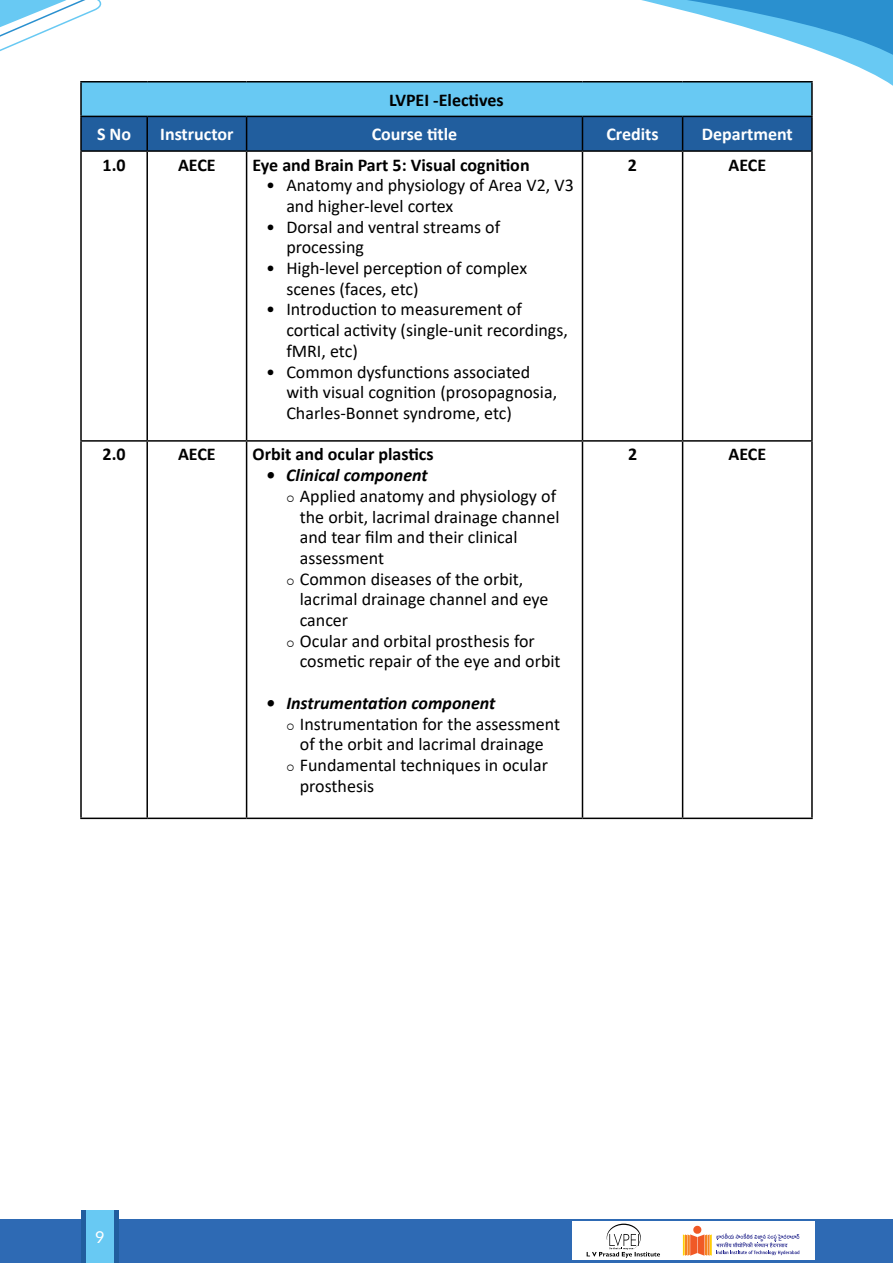
<style>
.page{position:relative;width:893px;height:1263px;background:#fff}
.page>*{position:absolute;margin:0;border:0;box-sizing:border-box;transform-origin:0 0}
.t1{font:18px/20.7px "Calibri";color:#000}
.t2{font:700 18px "Calibri";color:#000}
.t3{font:italic 700 18px "Calibri";color:#000}
.t4{font:700 18px "Calibri";color:#fff}
.t5{font:16.5px "Lato";color:#fff}
</style>
<div class="page">
<div style="left:81px;top:82px;width:731px;height:34px;background:#68c9f3"></div>
<div style="left:82px;top:117px;width:729px;height:33px;background:#215e9e"></div>
<hr style="left:80px;top:81px;width:67px;height:2px;background:#000">
<hr style="left:80px;top:82px;width:2px;height:34px;background:#000">
<hr style="left:147px;top:81px;width:100px;height:2px;background:#000">
<hr style="left:247px;top:81px;width:335px;height:2px;background:#000">
<hr style="left:811px;top:82px;width:2px;height:34px;background:#000">
<hr style="left:80px;top:116px;width:67px;height:1px;background:#000">
<hr style="left:80px;top:117px;width:2px;height:33px;background:#000">
<hr style="left:147px;top:116px;width:100px;height:1px;background:#000">
<hr style="left:146px;top:117px;width:2px;height:33px;background:#000">
<hr style="left:247px;top:116px;width:335px;height:1px;background:#000">
<hr style="left:246px;top:117px;width:1px;height:33px;background:#000">
<hr style="left:582px;top:116px;width:101px;height:1px;background:#000">
<hr style="left:582px;top:117px;width:1px;height:33px;background:#000">
<hr style="left:683px;top:116px;width:130px;height:1px;background:#000">
<hr style="left:682px;top:117px;width:1px;height:33px;background:#000">
<hr style="left:811px;top:117px;width:2px;height:33px;background:#000">
<hr style="left:80px;top:150px;width:67px;height:2px;background:#000">
<hr style="left:80px;top:152px;width:2px;height:288px;background:#000">
<hr style="left:147px;top:150px;width:100px;height:2px;background:#000">
<hr style="left:146px;top:152px;width:2px;height:288px;background:#000">
<hr style="left:247px;top:150px;width:335px;height:2px;background:#000">
<hr style="left:246px;top:152px;width:1px;height:288px;background:#000">
<hr style="left:582px;top:150px;width:101px;height:2px;background:#000">
<hr style="left:582px;top:152px;width:1px;height:288px;background:#000">
<hr style="left:683px;top:150px;width:130px;height:2px;background:#000">
<hr style="left:682px;top:152px;width:1px;height:288px;background:#000">
<hr style="left:811px;top:152px;width:2px;height:288px;background:#000">
<hr style="left:80px;top:440px;width:67px;height:2px;background:#000">
<hr style="left:80px;top:442px;width:2px;height:375px;background:#000">
<hr style="left:147px;top:440px;width:100px;height:2px;background:#000">
<hr style="left:146px;top:442px;width:2px;height:375px;background:#000">
<hr style="left:247px;top:440px;width:335px;height:2px;background:#000">
<hr style="left:246px;top:442px;width:1px;height:375px;background:#000">
<hr style="left:582px;top:440px;width:101px;height:2px;background:#000">
<hr style="left:582px;top:442px;width:1px;height:375px;background:#000">
<hr style="left:683px;top:440px;width:130px;height:2px;background:#000">
<hr style="left:682px;top:442px;width:1px;height:375px;background:#000">
<hr style="left:811px;top:442px;width:2px;height:375px;background:#000">
<hr style="left:80px;top:817px;width:67px;height:2px;background:#000">
<hr style="left:147px;top:817px;width:100px;height:2px;background:#000">
<hr style="left:247px;top:817px;width:335px;height:2px;background:#000">
<hr style="left:582px;top:817px;width:101px;height:2px;background:#000">
<hr style="left:683px;top:817px;width:130px;height:2px;background:#000">
<div style="left:0;top:1219px;width:893px;height:44px;background:#2e6ab4"></div>
<div style="left:572px;top:1221px;width:242px;height:39px;background:#fff"></div>
<div style="left:81px;top:1210px;width:38px;height:52px;background:#215e9e"></div>
<svg style="left:552px;top:0;width:341px;height:105px"></svg>
<svg style="left:0;top:0;width:102px;height:52px"></svg>
<div style="left:86px;top:1210px;width:28px;height:52px;background:#68c9f3"></div>
<svg style="left:683px;top:1226px;width:116px;height:30px"></svg>
<svg style="left:587px;top:1223px;width:73px;height:35px"></svg>
<p class="t2" style="left:389px;top:87px;width:116px">LVPEI -Electives</p>
<p class="t4" style="left:97px;top:122px;width:36px">S No</p>
<p class="t4" style="left:160px;top:122px;width:75px">Instructor</p>
<p class="t4" style="left:372px;top:122px;width:87px">Course title</p>
<p class="t4" style="left:606px;top:122px;width:54px">Credits</p>
<p class="t4" style="left:702px;top:122px;width:93px">Department</p>
<p class="t2" style="left:103px;top:152px;width:25px">1.0</p>
<p class="t2" style="left:178px;top:152px;width:39px">AECE</p>
<p class="t2" style="left:253px;top:152px;width:279px">Eye and Brain Part 5: Visual cognition</p>
<p class="t1" style="left:286px;top:174px;width:289px;text-indent:-20px">• Anatomy and physiology of Area V2, V3 and higher-level cortex</p>
<p class="t1" style="left:286px;top:216px;width:215px;text-indent:-20px">• Dorsal and ventral streams of processing</p>
<p class="t1" style="left:286px;top:257px;width:242px;text-indent:-20px">• High-level perception of complex scenes (faces, etc)</p>
<p class="t1" style="left:286px;top:299px;width:283px;text-indent:-20px">• Introduction to measurement of cortical activity (single-unit recordings, fMRI, etc)</p>
<p class="t1" style="left:286px;top:361px;width:272px;text-indent:-20px">• Common dysfunctions associated with visual cognition (prosopagnosia,<br>Charles-Bonnet syndrome, etc)</p>
<p class="t2" style="left:628px;top:152px;width:11px">2</p>
<p class="t2" style="left:728px;top:152px;width:39px">AECE</p>
<p class="t2" style="left:103px;top:442px;width:25px">2.0</p>
<p class="t2" style="left:178px;top:442px;width:39px">AECE</p>
<p class="t2" style="left:253px;top:442px;width:183px">Orbit and ocular plastics</p>
<p class="t3" style="left:266px;top:462px;width:163px">• Clinical component</p>
<p class="t1" style="left:300px;top:485px;width:262px">Applied anatomy and physiology of the orbit, lacrimal drainage channel and tear film and their clinical assessment<br>Common diseases of the orbit, lacrimal drainage channel and eye cancer<br>Ocular and orbital prosthesis for cosmetic repair of the eye and orbit</p>
<p class="t3" style="left:266px;top:690px;width:231px">• Instrumentation component</p>
<p class="t1" style="left:300px;top:713px;width:262px">Instrumentation for the assessment of the orbit and lacrimal drainage<br>Fundamental techniques in ocular prosthesis</p>
<p class="t2" style="left:628px;top:442px;width:11px">2</p>
<p class="t2" style="left:728px;top:442px;width:39px">AECE</p>
<p class="t5" style="left:95px;top:1225px;width:11px">9</p>
</div>
